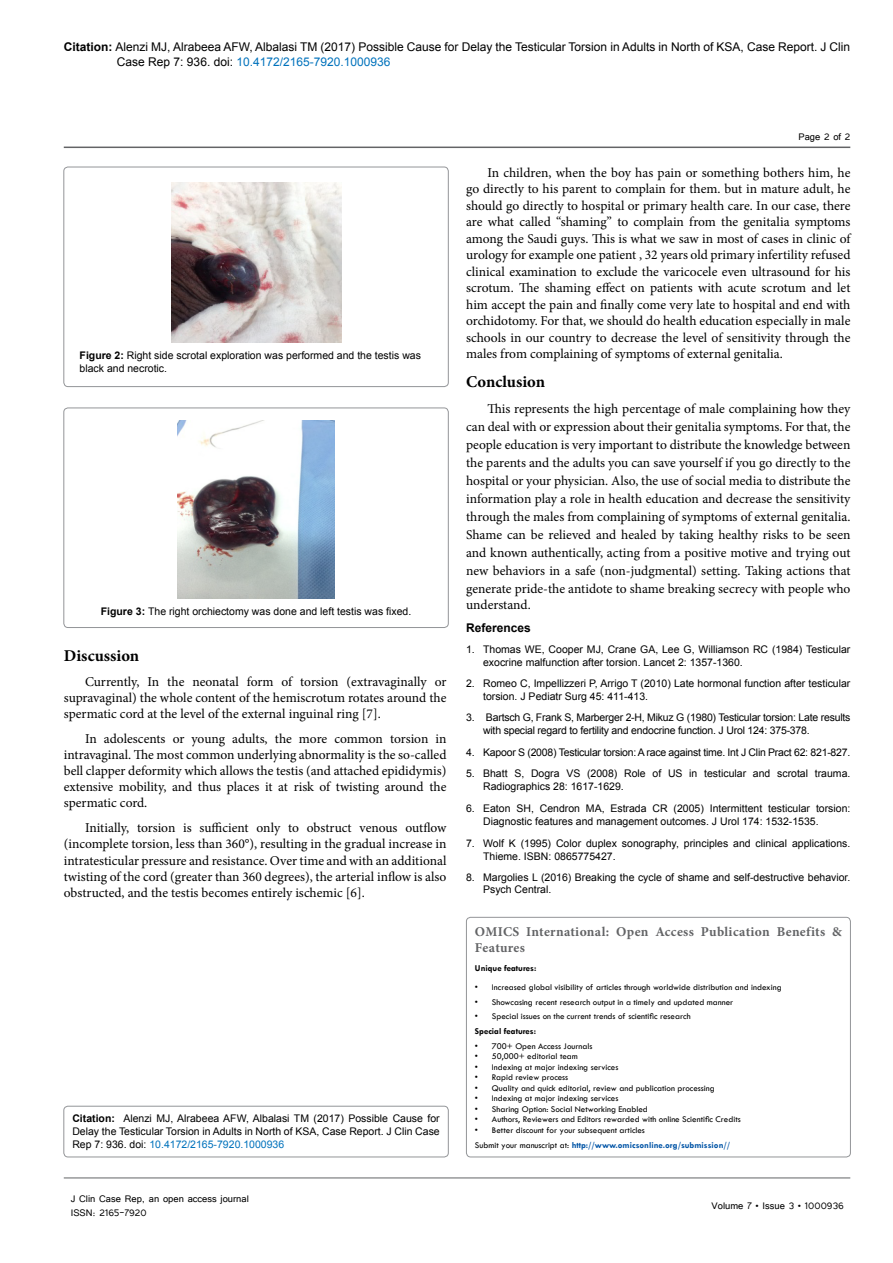
<style>
.page{position:relative;width:893px;height:1263px;background:#fff}
.page>*{position:absolute;margin:0;border:0;box-sizing:border-box;transform-origin:0 0}
.t1{font:700 16.5px "Minion Pro";color:#000}
.t2{font:13.5px/16.5px "Minion Pro";color:#000;text-align:justify}
.t3{font:700 13.5px/16.2px "Minion Pro";letter-spacing:.025em;color:#636466}
.t4{font:12px/14.4px "Arial";color:#000}
.t5{font:12px/14.4px "Tunga";color:#000}
.t6{font:700 12px "Arial";color:#000}
.t7{font:10.5px/12.6px "Arial";color:#000}
.t8{font:10.5px/13px "Arial";letter-spacing:-.02em;color:#000}
.t9{font:9px/14.7px "Tw Cen";color:#000}
.t10{font:700 9px "Tw Cen";color:#000}
.s1{font-weight:700}
.s2{color:#0072bc}
.s3{font-weight:700;color:#0054a6}
</style>
<div class="page">
<hr style="left:64px;top:147px;width:786px;height:1px;background:#636466">
<hr style="left:64px;top:1178px;width:786px;height:1px;background:#636466">
<div style="left:466px;top:917px;width:384px;height:240px;border:1px solid #939598;border-radius:4px"></div>
<div style="left:64px;top:1106px;width:384px;height:51px;border:1px solid #939598;border-radius:4px"></div>
<div style="left:64px;top:167px;width:384px;height:220px;border:1px solid #939598;border-radius:4px"></div>
<img style="left:171px;top:182px;width:170px;height:161px">
<div style="left:64px;top:408px;width:384px;height:219px;border:1px solid #939598;border-radius:4px"></div>
<img style="left:178px;top:421px;width:157px;height:177px">
<p class="t4" style="left:117px;top:40px;width:735px;text-indent:-53px"><span class="s1">Citation:</span> Alenzi MJ, Alrabeea AFW, Albalasi TM (2017) Possible Cause for Delay the Testicular Torsion in Adults in North of KSA, Case Report. J Clin<br>Case Rep 7: 936. doi: <span class="s2">10.4172/2165-7920.1000936</span></p>
<p class="t7" style="left:80px;top:349px;width:343px"><span class="s1">Figure 2:</span> Right side scrotal exploration was performed and the testis was black and necrotic.</p>
<p class="t7" style="left:101px;top:605px;width:312px"><span class="s1">Figure 3:</span> The right orchiectomy was done and left testis was fixed.</p>
<p class="t1" style="left:64px;top:644px;width:77px">Discussion</p>
<p class="t2" style="left:64px;top:673px;width:384px;text-indent:21px">Currently, In the neonatal form of torsion (extravaginally or supravaginal) the whole content of the hemiscrotum rotates around the spermatic cord at the level of the external inguinal ring [7].</p>
<p class="t2" style="left:64px;top:730px;width:384px;text-indent:21px">In adolescents or young adults, the more common torsion in intravaginal. The most common underlying abnormality is the so-called bell clapper deformity which allows the testis (and attached epididymis) extensive mobility, and thus places it at risk of twisting around the spermatic cord.</p>
<p class="t2" style="left:64px;top:820px;width:384px;text-indent:21px">Initially, torsion is sufficient only to obstruct venous outflow (incomplete torsion, less than 360°), resulting in the gradual increase in intratesticular pressure and resistance. Over time and with an additional twisting of the cord (greater than 360 degrees), the arterial inflow is also obstructed, and the testis becomes entirely ischemic [6].</p>
<p class="t7" style="left:72px;top:1112px;width:369px;text-align:justify"><span class="s1">Citation:</span> Alenzi MJ, Alrabeea AFW, Albalasi TM (2017) Possible Cause for Delay the Testicular Torsion in Adults in North of KSA, Case Report. J Clin Case Rep 7: 936. doi: <span class="s2">10.4172/2165-7920.1000936</span></p>
<p class="t5" style="left:71px;top:1190px;width:180px">J Clin Case Rep, an open access journal<br>ISSN: 2165-7920</p>
<p class="t5" style="left:798px;top:128px;width:54px">Page 2 of 2</p>
<p class="t2" style="left:466px;top:164px;width:386px;text-indent:21px">In children, when the boy has pain or something bothers him, he go directly to his parent to complain for them. but in mature adult, he should go directly to hospital or primary health care. In our case, there are what called “shaming” to complain from the genitalia symptoms among the Saudi guys. This is what we saw in most of cases in clinic of urology for example one patient , 32 years old primary infertility refused clinical examination to exclude the varicocele even ultrasound for his scrotum. The shaming effect on patients with acute scrotum and let him accept the pain and finally come very late to hospital and end with orchidotomy. For that, we should do health education especially in male schools in our country to decrease the level of sensitivity through the males from complaining of symptoms of external genitalia.</p>
<p class="t1" style="left:466px;top:370px;width:81px">Conclusion</p>
<p class="t2" style="left:466px;top:400px;width:386px;line-height:18px;text-indent:21px">This represents the high percentage of male complaining how they can deal with or expression about their genitalia symptoms. For that, the people education is very important to distribute the knowledge between the parents and the adults you can save yourself if you go directly to the hospital or your physician. Also, the use of social media to distribute the information play a role in health education and decrease the sensitivity through the males from complaining of symptoms of external genitalia.<br>Shame can be relieved and healed by taking healthy risks to be seen and known authentically, acting from a positive motive and trying out new behaviors in a safe (non-judgmental) setting. Taking actions that generate pride-the antidote to shame breaking secrecy with people who</p>
<p class="t2" style="left:466px;top:597px;width:66px">understand.</p>
<p class="t6" style="left:466px;top:620px;width:66px">References</p>
<p class="t7" style="left:483px;top:643px;width:369px;text-indent:-17px">1. Thomas WE, Cooper MJ, Crane GA, Lee G, Williamson RC (1984) Testicular exocrine malfunction after torsion. Lancet 2: 1357-1360.</p>
<p class="t7" style="left:483px;top:677px;width:369px;text-indent:-17px">2. Romeo C, Impellizzeri P, Arrigo T (2010) Late hormonal function after testicular torsion. J Pediatr Surg 45: 411-413.</p>
<p class="t8" style="left:483px;top:711px;width:369px;text-indent:-17px">3. Bartsch G, Frank S, Marberger 2-H, Mikuz G (1980) Testicular torsion: Late results with special regard to fertility and endocrine function. J Urol 124: 375-378.</p>
<p class="t8" style="left:466px;top:746px;width:386px">4. Kapoor S (2008) Testicular torsion: A race against time. Int J Clin Pract 62: 821-827.</p>
<p class="t7" style="left:483px;top:767px;width:369px;line-height:13px;text-indent:-17px">5. Bhatt S, Dogra VS (2008) Role of US in testicular and scrotal trauma.<br>Radiographics 28: 1617-1629.</p>
<p class="t7" style="left:483px;top:802px;width:369px;line-height:13px;text-indent:-17px">6. Eaton SH, Cendron MA, Estrada CR (2005) Intermittent testicular torsion:<br>Diagnostic features and management outcomes. J Urol 174: 1532-1535.</p>
<p class="t7" style="left:483px;top:836px;width:369px;line-height:13px;text-indent:-17px">7. Wolf K (1995) Color duplex sonography, principles and clinical applications.<br>Thieme. ISBN: 0865775427.</p>
<p class="t7" style="left:483px;top:871px;width:369px;text-indent:-17px">8. Margolies L (2016) Breaking the cycle of shame and self-destructive behavior.<br>Psych Central.</p>
<p class="t3" style="left:475px;top:923px;width:368px">OMICS International: Open Access Publication Benefits &amp;<br>Features</p>
<p class="t10" style="left:475px;top:963px;width:63px">Unique features:</p>
<p class="t9" style="left:475px;top:980px;width:308px">• Increased global visibility of articles through worldwide distribution and indexing</p>
<p class="t9" style="left:475px;top:994px;width:260px">• Showcasing recent research output in a timely and updated manner</p>
<p class="t9" style="left:475px;top:1009px;width:217px">• Special issues on the current trends of scientific research</p>
<p class="t10" style="left:475px;top:1026px;width:63px">Special features:</p>
<p class="t9" style="left:475px;top:1039px;width:119px">• 700+ Open Access Journals</p>
<p class="t9" style="left:475px;top:1049px;width:104px">• 50,000+ editorial team</p>
<p class="t9" style="left:475px;top:1060px;width:145px">• Indexing at major indexing services</p>
<p class="t9" style="left:475px;top:1070px;width:95px">• Rapid review process</p>
<p class="t9" style="left:475px;top:1081px;width:241px">• Quality and quick editorial, review and publication processing</p>
<p class="t9" style="left:475px;top:1091px;width:145px">• Indexing at major indexing services</p>
<p class="t9" style="left:475px;top:1102px;width:174px">• Sharing Option: Social Networking Enabled</p>
<p class="t9" style="left:475px;top:1112px;width:267px">• Authors, Reviewers and Editors rewarded with online Scientific Credits</p>
<p class="t9" style="left:475px;top:1123px;width:257px">• Better discount for your subsequent articles<br>Submit your manuscript at: <span class="s3">http://www.omicsonline.org/submission//</span></p>
<p class="t5" style="left:712px;top:1197px;width:134px">Volume 7 • Issue 3 • 1000936</p>
</div>
